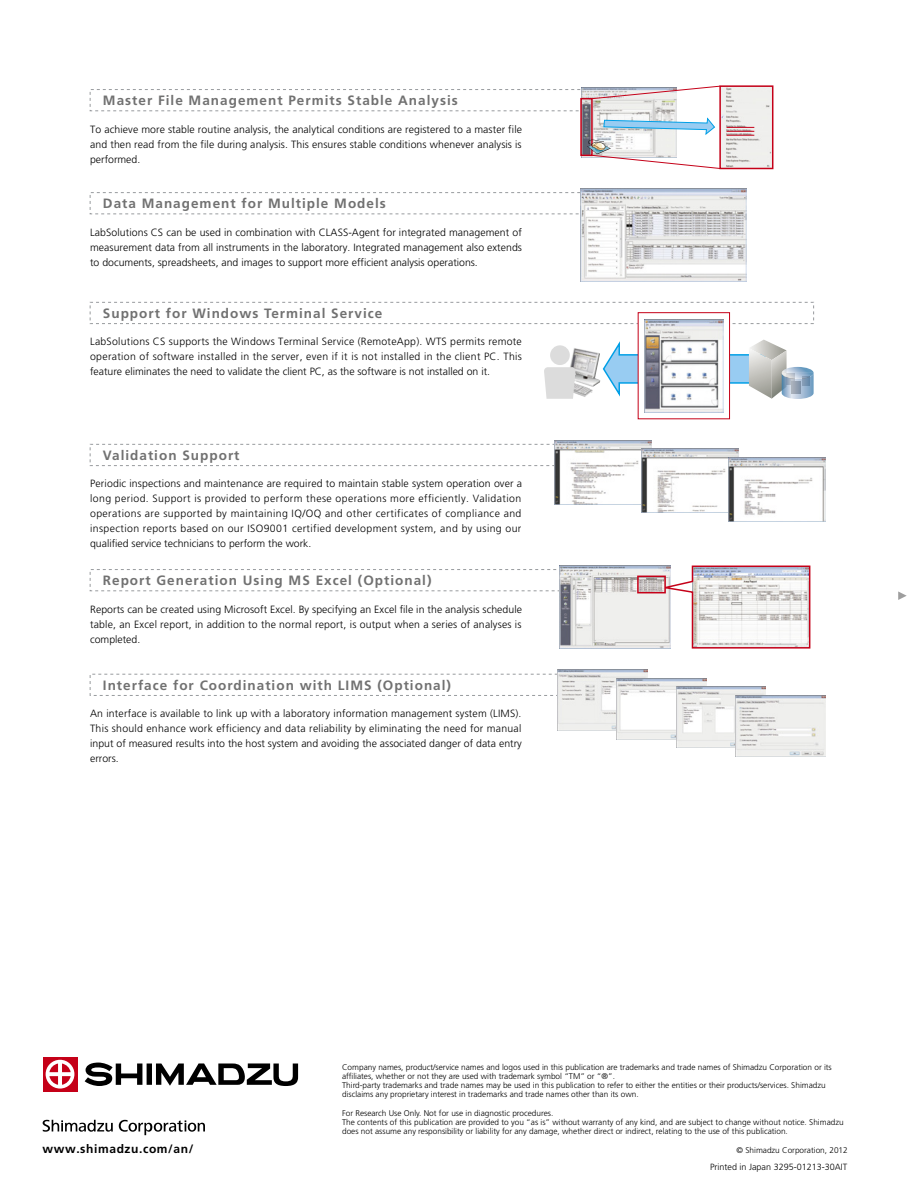
<style>
.page{position:relative;width:915px;height:1191px;background:#fff}
.page>*{position:absolute;margin:0;border:0;box-sizing:border-box;transform-origin:0 0}
.t1{font:700 13.5px "Frutiger";letter-spacing:.075em;color:#717171}
.t2{font:700 12px "Frutiger";letter-spacing:.05em;color:#000}
.t3{font:300 10.5px/15px "Frutiger";color:#000;text-align:justify}
.t4{font:300 9px "Frutiger";color:#000}
.t5{font:300 8.25px/9.1px "Frutiger";color:#000}
</style>
<div class="page">
<div style="left:43px;top:1056px;width:34px;height:35px;background:#c50018"></div>
<svg style="left:46px;top:1059px;width:28px;height:29px"></svg>
<svg style="left:85px;top:1062px;width:57px;height:24px"></svg>
<div style="left:146px;top:1063px;width:6px;height:21px;background:#000"></div>
<svg style="left:156px;top:1063px;width:142px;height:23px"></svg>
<svg style="left:43px;top:1119px;width:162px;height:16px"></svg>
<svg style="left:898px;top:591px;width:8px;height:9px"></svg>
<img style="left:567px;top:348px;width:9px;height:33px">
<div style="left:90px;top:89px;width:560px;height:22px;border:1px dashed #989b9e"></div>
<div style="left:90px;top:192px;width:560px;height:22px;border:1px dashed #989b9e"></div>
<div style="left:90px;top:302px;width:723px;height:22px;border:1px dashed #989b9e"></div>
<div style="left:90px;top:444px;width:513px;height:22px;border:1px dashed #989b9e"></div>
<div style="left:90px;top:569px;width:560px;height:22px;border:1px dashed #989b9e"></div>
<div style="left:90px;top:674px;width:541px;height:22px;border:1px dashed #989b9e"></div>
<img style="left:722px;top:88px;width:48px;height:78px">
<img style="left:581px;top:88px;width:94px;height:70px">
<div style="left:580px;top:98px;width:12px;height:58px;border:2px solid #c50018"></div>
<svg style="left:591px;top:85px;width:128px;height:14px"></svg>
<svg style="left:726px;top:127px;width:28px;height:9px"></svg>
<svg style="left:587px;top:117px;width:132px;height:52px"></svg>
<img style="left:554px;top:440px;width:97px;height:64px">
<img style="left:641px;top:448px;width:96px;height:65px">
<img style="left:728px;top:457px;width:96px;height:64px">
<img style="left:559px;top:565px;width:98px;height:83px">
<img style="left:557px;top:670px;width:90px;height:61px">
<img style="left:616px;top:678px;width:90px;height:61px">
<img style="left:676px;top:687px;width:89px;height:61px">
<img style="left:735px;top:695px;width:89px;height:61px">
<img style="left:580px;top:188px;width:166px;height:93px">
<div style="left:637px;top:575px;width:28px;height:18px;border:2px solid #c50018"></div>
<svg style="left:657px;top:565px;width:153px;height:84px"></svg>
<div style="left:550px;top:345px;width:19px;height:20px;background:#dcdcdc;border-radius:50%"></div>
<svg style="left:544px;top:367px;width:31px;height:32px"></svg>
<svg style="left:602px;top:338px;width:211px;height:61px"></svg>
<div style="left:719px;top:85px;width:54px;height:84px;border:2px solid #c50018"></div>
<div style="left:638px;top:313px;width:91px;height:106px;background:#fff"></div>
<img style="left:644px;top:319px;width:79px;height:93px">
<p class="t1" style="left:103px;top:93px;width:356px">Master File Management Permits Stable Analysis</p>
<p class="t3" style="left:90px;top:121px;width:433px">To achieve more stable routine analysis, the analytical conditions are registered to a master file and then read from the file during analysis. This ensures stable conditions whenever analysis is performed.</p>
<p class="t1" style="left:103px;top:196px;width:284px">Data Management for Multiple Models</p>
<p class="t3" style="left:90px;top:224px;width:433px">LabSolutions CS can be used in combination with CLASS-Agent for integrated management of measurement data from all instruments in the laboratory. Integrated management also extends to documents, spreadsheets, and images to support more efficient analysis operations.</p>
<p class="t1" style="left:103px;top:305px;width:281px">Support for Windows Terminal Service</p>
<p class="t3" style="left:90px;top:334px;width:433px">LabSolutions CS supports the Windows Terminal Service (RemoteApp). WTS permits remote operation of software installed in the server, even if it is not installed in the client PC. This feature eliminates the need to validate the client PC, as the software is not installed on it.</p>
<p class="t1" style="left:103px;top:447px;width:138px">Validation Support</p>
<p class="t3" style="left:90px;top:476px;width:433px">Periodic inspections and maintenance are required to maintain stable system operation over a long period. Support is provided to perform these operations more efficiently. Validation operations are supported by maintaining IQ/OQ and other certificates of compliance and inspection reports based on our ISO9001 certified development system, and by using our qualified service technicians to perform the work.</p>
<p class="t1" style="left:103px;top:573px;width:330px">Report Generation Using MS Excel (Optional)</p>
<p class="t3" style="left:90px;top:601px;width:433px">Reports can be created using Microsoft Excel. By specifying an Excel file in the analysis schedule table, an Excel report, in addition to the normal report, is output when a series of analyses is completed.</p>
<p class="t1" style="left:103px;top:677px;width:349px">Interface for Coordination with LIMS (Optional)</p>
<p class="t3" style="left:90px;top:706px;width:433px">An interface is available to link up with a laboratory information management system (LIMS).<br>This should enhance work efficiency and data reliability by eliminating the need for manual input of measured results into the host system and avoiding the associated danger of data entry errors.</p>
<p class="t5" style="left:342px;top:1062px;width:491px">Company names, product/service names and logos used in this publication are trademarks and trade names of Shimadzu Corporation or its affiliates, whether or not they are used with trademark symbol “TM” or “®”.<br>Third-party trademarks and trade names may be used in this publication to refer to either the entities or their products/services. Shimadzu disclaims any proprietary interest in trademarks and trade names other than its own.</p>
<p class="t5" style="left:342px;top:1108px;width:503px">For Research Use Only. Not for use in diagnostic procedures.<br>The contents of this publication are provided to you “as is” without warranty of any kind, and are subject to change without notice. Shimadzu does not assume any responsibility or liability for any damage, whether direct or indirect, relating to the use of this publication.</p>
<p class="t2" style="left:43px;top:1141px;width:152px">www.shimadzu.com/an/</p>
<p class="t5" style="left:736px;top:1145px;width:113px">© Shimadzu Corporation, 2012</p>
<p class="t4" style="left:709px;top:1161px;width:139px">Printed in Japan 3295-01213-30AIT</p>
</div>
